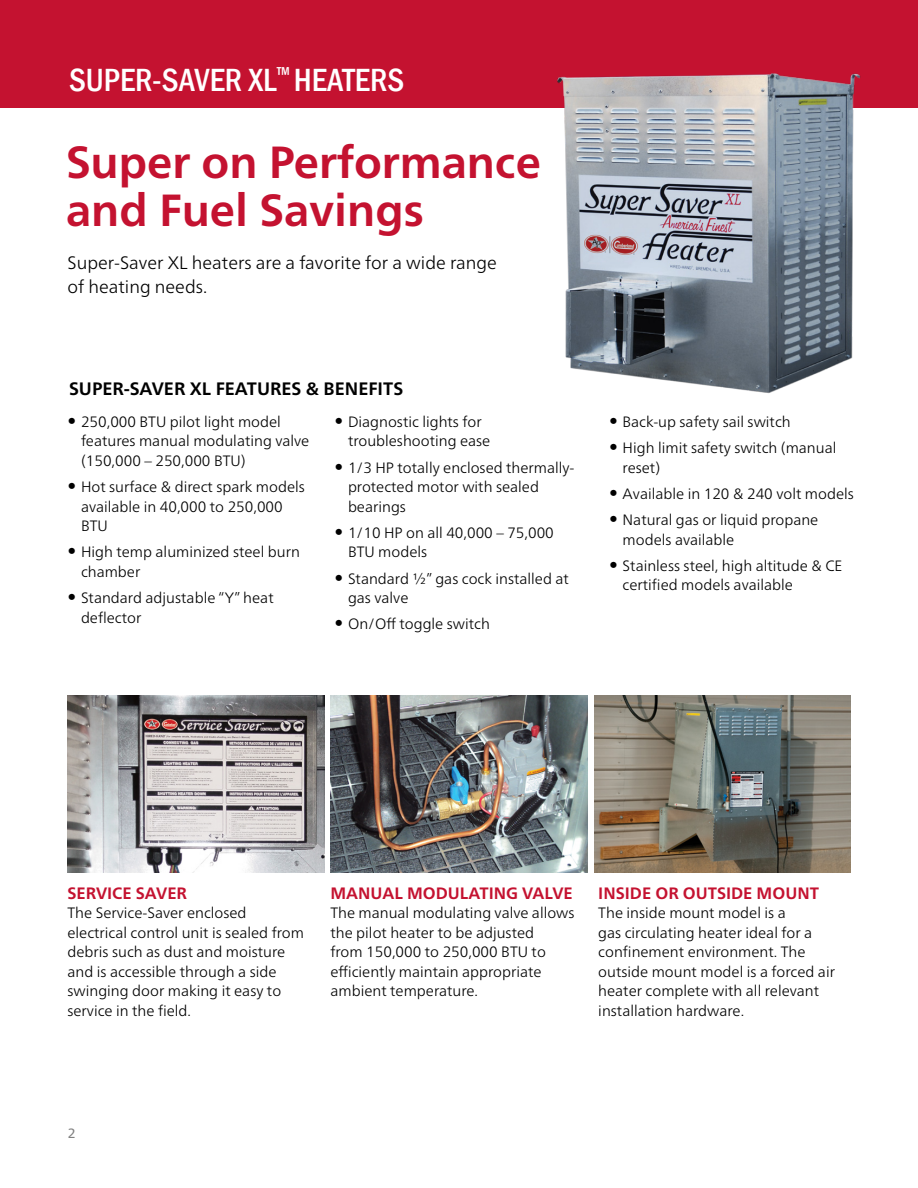
<style>
.page{position:relative;width:918px;height:1188px;background:#fff}
.page>*{position:absolute;margin:0;border:0;box-sizing:border-box;transform-origin:0 0}
.t1{font:700 45px/48px "Frutiger Neue LTW1 G";color:#c41230}
.t2{font:500 condensed 33px "Franklin Gothic";color:#fff}
.t3{font:300 18px/24px "Frutiger Neue LTW1 G";color:#000}
.t4{font:700 18px "Frutiger Neue LTW1 G";color:#000}
.t5{font:700 16.5px "Frutiger Neue LTW1 G";color:#c41230}
.t6{font:300 15px/19.5px "Frutiger Neue LTW1 G";color:#000}
.t7{font:13.5px "Frutiger Neue LTW1 G";color:#000}
.s1{font-size:18px}
</style>
<div class="page">
<img style="left:68px;top:696px;width:256px;height:176px">
<img style="left:331px;top:696px;width:257px;height:176px">
<img style="left:594px;top:696px;width:257px;height:176px">
<div style="left:0;top:0;width:918px;height:108px;background:#c41230"></div>
<img style="left:557px;top:73px;width:304px;height:321px">
<h2 class="t2" style="left:69px;top:58px;width:337px">SUPER-SAVER XL<sup>™</sup> HEATERS</h2>
<h1 class="t1" style="left:66px;top:139px;width:477px">Super on Performance and Fuel Savings</h1>
<p class="t3" style="left:68px;top:251px;width:431px">Super-Saver XL heaters are a favorite for a wide range of heating needs.</p>
<p class="t4" style="left:69px;top:378px;width:336px">SUPER-SAVER XL FEATURES &amp; BENEFITS</p>
<p class="t6" style="left:81px;top:412px;width:230px;text-indent:-14px"><span class="s1">•</span> 250,000 BTU pilot light model features manual modulating valve (150,000 – 250,000 BTU)</p>
<p class="t6" style="left:81px;top:477px;width:225px;text-indent:-14px"><span class="s1">•</span> Hot surface &amp; direct spark models available in 40,000 to 250,000<br>BTU</p>
<p class="t6" style="left:81px;top:542px;width:220px;text-indent:-14px"><span class="s1">•</span> High temp aluminized steel burn chamber</p>
<p class="t6" style="left:81px;top:588px;width:194px;text-indent:-14px"><span class="s1">•</span> Standard adjustable “Y” heat deflector</p>
<p class="t6" style="left:348px;top:412px;width:144px;text-indent:-14px"><span class="s1">•</span> Diagnostic lights for troubleshooting ease</p>
<p class="t6" style="left:348px;top:457px;width:228px;text-indent:-14px"><span class="s1">•</span> 1/3 HP totally enclosed thermally&shy;protected motor with sealed bearings</p>
<p class="t6" style="left:348px;top:523px;width:207px;text-indent:-14px"><span class="s1">•</span> 1/10 HP on all 40,000 – 75,000<br>BTU models</p>
<p class="t6" style="left:348px;top:568px;width:222px;text-indent:-14px"><span class="s1">•</span> Standard ½” gas cock installed at gas valve</p>
<p class="t6" style="left:334px;top:614px;width:157px"><span class="s1">•</span> On/Off toggle switch</p>
<p class="t6" style="left:609px;top:412px;width:183px"><span class="s1">•</span> Back-up safety sail switch</p>
<p class="t6" style="left:623px;top:438px;width:215px;text-indent:-14px"><span class="s1">•</span> High limit safety switch (manual reset)</p>
<p class="t6" style="left:609px;top:484px;width:246px"><span class="s1">•</span> Available in 120 &amp; 240 volt models</p>
<p class="t6" style="left:623px;top:510px;width:197px;text-indent:-14px"><span class="s1">•</span> Natural gas or liquid propane models available</p>
<p class="t6" style="left:623px;top:556px;width:221px;text-indent:-14px"><span class="s1">•</span> Stainless steel, high altitude &amp; CE certified models available</p>
<p class="t5" style="left:68px;top:883px;width:121px">SERVICE SAVER</p>
<p class="t6" style="left:68px;top:903px;width:238px">The Service-Saver enclosed electrical control unit is sealed from debris such as dust and moisture and is accessible through a side swinging door making it easy to service in the field.</p>
<p class="t5" style="left:330px;top:883px;width:244px">MANUAL MODULATING VALVE</p>
<p class="t6" style="left:330px;top:903px;width:246px">The manual modulating valve allows the pilot heater to be adjusted<br>from 150,000 to 250,000 BTU to efficiently maintain appropriate ambient temperature.</p>
<p class="t5" style="left:598px;top:883px;width:222px">INSIDE OR OUTSIDE MOUNT</p>
<p class="t6" style="left:598px;top:903px;width:238px">The inside mount model is a<br>gas circulating heater ideal for a confinement environment. The outside mount model is a forced air heater complete with all relevant installation hardware.</p>
<p class="t7" style="left:68px;top:1125px;width:9px">2</p>
</div>
